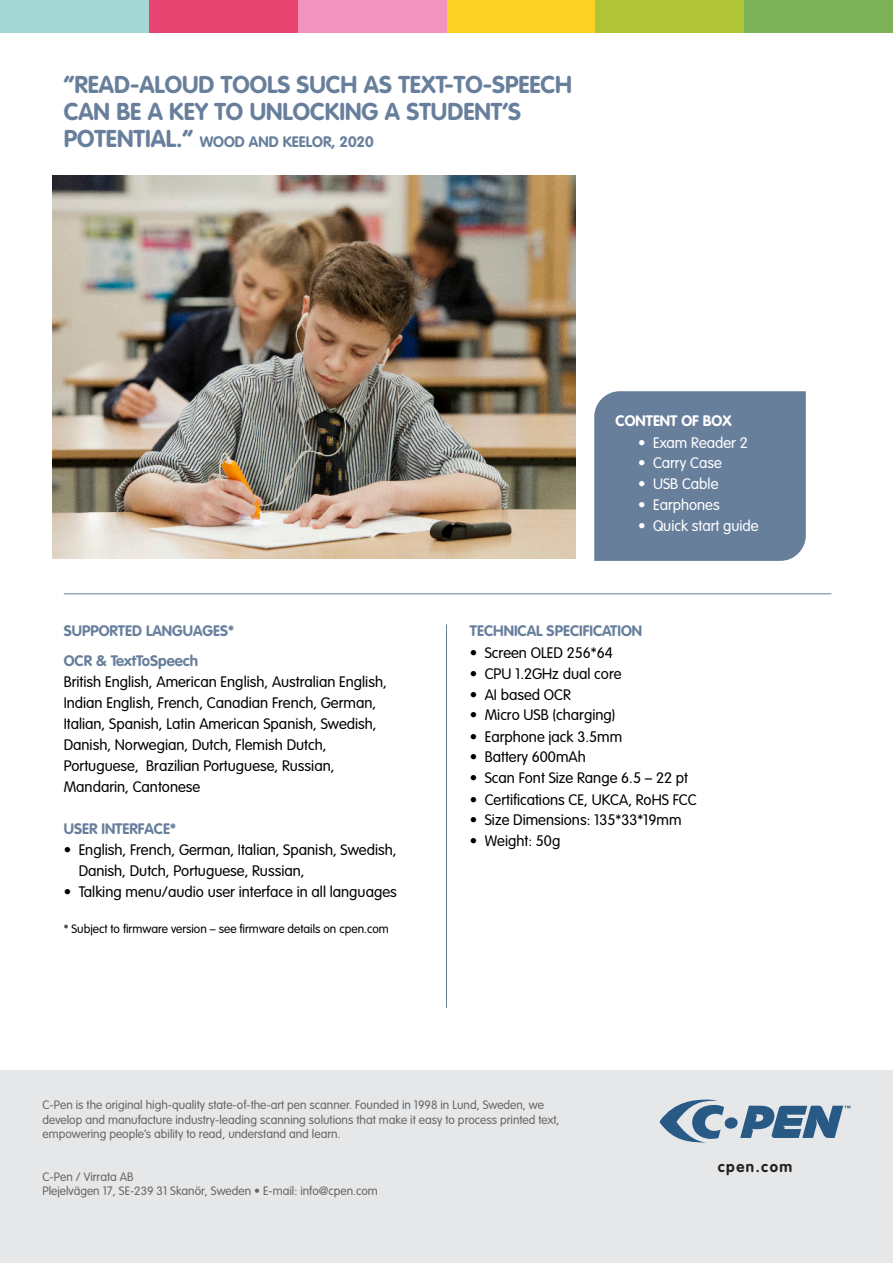
<style>
.page{position:relative;width:893px;height:1263px;background:#fff}
.page>*{position:absolute;margin:0;border:0;box-sizing:border-box;transform-origin:0 0}
.t1{font:700 24px/27px "VAG Rounded";color:#687f9c}
.t2{font:300 15px/21px "VAG Rounded";color:#000}
.t3{font:700 15px/29.5px "VAG Rounded";color:#687f9c}
.t4{font:300 15px "VAG Rounded";color:#fff}
.t5{font:700 15px "VAG Rounded";color:#fff}
.t6{font:700 15px "VAG Rounded";letter-spacing:.1em;color:#231f20}
.t7{font:300 12px/14.2px "VAG Rounded";color:#666}
.t8{font:300 12px "VAG Rounded";color:#000}
.s1{font-size:24px}
</style>
<div class="page">
<hr style="left:64px;top:593px;width:767px;height:1px;background:#687f9c">
<hr style="left:446px;top:624px;width:1px;height:384px;background:#687f9c">
<div style="left:594px;top:391px;width:212px;height:170px;background:#687f9c"></div>
<div style="left:149px;top:0;width:149px;height:32px;background:#e94573"></div>
<div style="left:446px;top:0;width:149px;height:32px;background:#fcd225"></div>
<div style="left:595px;top:0;width:149px;height:32px;background:#afc536"></div>
<div style="left:744px;top:0;width:149px;height:32px;background:#7eb259"></div>
<div style="left:298px;top:0;width:148px;height:32px;background:#f293be"></div>
<div style="left:0;top:0;width:149px;height:32px;background:#a5d7d5"></div>
<div style="left:0;top:1071px;width:893px;height:192px;background:#e6e7e9"></div>
<svg style="left:660px;top:1099px;width:190px;height:43px"></svg>
<img style="left:53px;top:176px;width:522px;height:383px">
<h1 class="t1" style="left:64px;top:73px;width:510px">“READ-ALOUD TOOLS SUCH AS TEXT-TO-SPEECH<br>CAN BE A KEY TO UNLOCKING A STUDENT’S</h1>
<p class="t3" style="left:64px;top:128px;width:312px"><span class="s1">POTENTIAL.”</span> WOOD AND KEELOR, 2020</p>
<p class="t5" style="left:615px;top:415px;width:118px">CONTENT OF BOX</p>
<p class="t4" style="left:638px;top:437px;width:111px">• Exam Reader 2</p>
<p class="t4" style="left:638px;top:457px;width:85px">• Carry Case</p>
<p class="t4" style="left:638px;top:478px;width:82px">• USB Cable</p>
<p class="t4" style="left:638px;top:499px;width:83px">• Earphones</p>
<p class="t4" style="left:638px;top:520px;width:122px">• Quick start guide</p>
<p class="t3" style="left:64px;top:617px;width:172px">SUPPORTED LANGUAGES*<br>OCR &amp; TextToSpeech</p>
<p class="t2" style="left:64px;top:672px;width:325px">British English, American English, Australian English, Indian English, French, Canadian French, German, Italian, Spanish, Latin American Spanish, Swedish, Danish, Norwegian, Dutch, Flemish Dutch, Portuguese, Brazilian Portuguese, Russian, Mandarin, Cantonese</p>
<p class="t3" style="left:64px;top:815px;width:114px">USER INTERFACE*</p>
<p class="t2" style="left:79px;top:840px;width:319px;text-indent:-15px">• English, French, German, Italian, Spanish, Swedish,<br>Danish, Dutch, Portuguese, Russian,</p>
<p class="t2" style="left:64px;top:882px;width:335px">• Talking menu/audio user interface in all languages</p>
<p class="t8" style="left:64px;top:923px;width:327px">* Subject to firmware version – see firmware details on cpen.com</p>
<p class="t3" style="left:470px;top:617px;width:174px">TECHNICAL SPECIFICATION</p>
<p class="t2" style="left:470px;top:643px;width:144px">• Screen OLED 256*64</p>
<p class="t2" style="left:470px;top:664px;width:153px">• CPU 1.2GHz dual core</p>
<p class="t2" style="left:470px;top:685px;width:103px">• AI based OCR</p>
<p class="t2" style="left:470px;top:705px;width:147px">• Micro USB (charging)</p>
<p class="t2" style="left:470px;top:727px;width:154px">• Earphone jack 3.5mm</p>
<p class="t2" style="left:470px;top:747px;width:117px">• Battery 600mAh</p>
<p class="t2" style="left:470px;top:768px;width:220px">• Scan Font Size Range 6.5 – 22 pt</p>
<p class="t2" style="left:470px;top:790px;width:228px">• Certifications CE, UKCA, RoHS FCC</p>
<p class="t2" style="left:470px;top:810px;width:213px">• Size Dimensions: 135*33*19mm</p>
<p class="t2" style="left:470px;top:831px;width:92px">• Weight: 50g</p>
<p class="t7" style="left:43px;top:1099px;width:519px">C-Pen is the original high-quality state-of-the-art pen scanner. Founded in 1998 in Lund, Sweden, we develop and manufacture industry-leading scanning solutions that make it easy to process printed text, empowering people’s ability to read, understand and learn.</p>
<p class="t7" style="left:43px;top:1170px;width:337px">C-Pen / Virrata AB<br>Plejelvägen 17, SE-239 31 Skanör, Sweden • E-mail: info@cpen.com</p>
<p class="t6" style="left:718px;top:1160px;width:76px">cpen.com</p>
</div>
